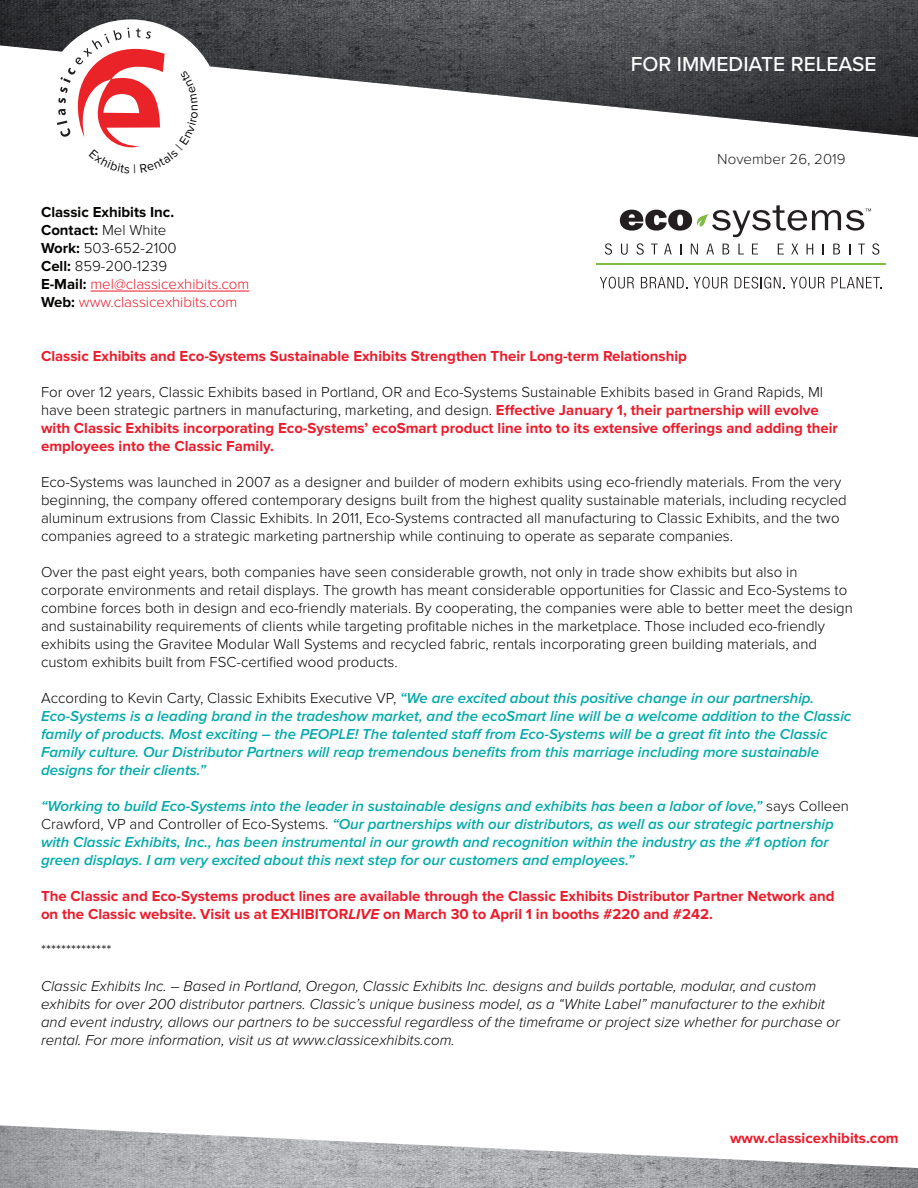
<style>
.page{position:relative;width:918px;height:1188px;background:#fff}
.page>*{position:absolute;margin:0;border:0;box-sizing:border-box;transform-origin:0 0}
.t1{font:500 21px "Proxima Nova";color:#fff}
.t2{font:300 15px/18px "Proxima Nova";color:#040503}
.t3{font:italic 600 15px/18px "Proxima Nova";color:#00a9ab}
.t4{font:700 15px/18px "Proxima Nova";color:#eb1c2c}
.t5{font:italic 300 15px/18px "Proxima Nova";color:#040503}
.t6{font:700 15px/18px "Proxima Nova";color:#040503}
.t7{font:300 15px "Proxima Nova";color:#231f20}
.s1{font-weight:300}
.s2{font-weight:300;color:#eb1c2c}
.s3{font-weight:300;color:#040503}
.s4{font-weight:300;font-style:normal;color:#040503}
.s5{font-style:italic}
</style>
<div class="page">
<img style="left:0;top:0;width:918px;height:137px">
<img style="left:0;top:1125px;width:918px;height:63px">
<div style="left:41px;top:19px;width:180px;height:180px;background:#fff;border-radius:50%"></div>
<hr style="left:90px;top:291px;width:159px;height:1px;background:#eb1c2c">
<svg style="left:605px;top:243px;width:7px;height:12px"></svg>
<svg style="left:621px;top:244px;width:7px;height:11px"></svg>
<svg style="left:636px;top:243px;width:8px;height:12px"></svg>
<svg style="left:651px;top:244px;width:7px;height:10px"></svg>
<svg style="left:664px;top:244px;width:8px;height:10px"></svg>
<svg style="left:691px;top:244px;width:7px;height:10px"></svg>
<svg style="left:706px;top:244px;width:8px;height:10px"></svg>
<svg style="left:723px;top:244px;width:6px;height:10px"></svg>
<svg style="left:738px;top:244px;width:6px;height:10px"></svg>
<svg style="left:752px;top:244px;width:6px;height:10px"></svg>
<svg style="left:778px;top:244px;width:6px;height:10px"></svg>
<svg style="left:791px;top:244px;width:7px;height:10px"></svg>
<svg style="left:807px;top:244px;width:6px;height:10px"></svg>
<svg style="left:833px;top:244px;width:7px;height:10px"></svg>
<svg style="left:858px;top:244px;width:7px;height:10px"></svg>
<svg style="left:872px;top:243px;width:7px;height:12px"></svg>
<hr style="left:596px;top:263px;width:290px;height:2px;background:#7dbd41">
<svg style="left:600px;top:277px;width:34px;height:12px"></svg>
<svg style="left:641px;top:277px;width:47px;height:11px"></svg>
<svg style="left:694px;top:277px;width:34px;height:12px"></svg>
<svg style="left:735px;top:277px;width:90px;height:12px"></svg>
<svg style="left:832px;top:277px;width:50px;height:11px"></svg>
<svg style="left:620px;top:205px;width:251px;height:32px"></svg>
<svg style="left:57px;top:28px;width:141px;height:120px"></svg>
<h1 class="t1" style="left:631px;top:48px;width:248px">FOR IMMEDIATE RELEASE</h1>
<p class="t6" style="left:41px;top:203px;width:210px">Classic Exhibits Inc.<br>Contact: <span class="s1">Mel White<br></span>Work: <span class="s1">503-652-2100<br></span>Cell: <span class="s1">859-200-1239<br></span>E-Mail: <span class="s2">mel@classicexhibits.com<br></span>Web: <span class="s2">www.classicexhibits.com</span></p>
<p class="t7" style="left:717px;top:151px;width:130px">November 26, 2019</p>
<p class="t4" style="left:41px;top:347px;width:647px">Classic Exhibits and Eco-Systems Sustainable Exhibits Strengthen Their Long-term Relationship</p>
<p class="t4" style="left:41px;top:383px;width:798px"><span class="s3">For over 12 years, Classic Exhibits based in Portland, OR and Eco-Systems Sustainable Exhibits based in Grand Rapids, MI have been strategic partners in manufacturing, marketing, and design.</span> Effective January 1, their partnership will evolve with Classic Exhibits incorporating Eco-Systems’ ecoSmart product line into to its extensive offerings and adding their employees into the Classic Family.</p>
<p class="t2" style="left:41px;top:473px;width:807px">Eco-Systems was launched in 2007 as a designer and builder of modern exhibits using eco-friendly materials. From the very beginning, the company offered contemporary designs built from the highest quality sustainable materials, including recycled aluminum extrusions from Classic Exhibits. In 2011, Eco-Systems contracted all manufacturing to Classic Exhibits, and the two companies agreed to a strategic marketing partnership while continuing to operate as separate companies.</p>
<p class="t2" style="left:41px;top:563px;width:813px">Over the past eight years, both companies have seen considerable growth, not only in trade show exhibits but also in corporate environments and retail displays. The growth has meant considerable opportunities for Classic and Eco-Systems to combine forces both in design and eco-friendly materials. By cooperating, the companies were able to better meet the design and sustainability requirements of clients while targeting profitable niches in the marketplace. Those included eco-friendly exhibits using the Gravitee Modular Wall Systems and recycled fabric, rentals incorporating green building materials, and custom exhibits built from FSC-certified wood products.</p>
<p class="t3" style="left:41px;top:689px;width:812px"><span class="s4">According to Kevin Carty, Classic Exhibits Executive VP,</span> “We are excited about this positive change in our partnership.<br>Eco-Systems is a leading brand in the tradeshow market, and the ecoSmart line will be a welcome addition to the Classic family of products. Most exciting – the PEOPLE! The talented staff from Eco-Systems will be a great fit into the Classic Family culture. Our Distributor Partners will reap tremendous benefits from this marriage including more sustainable designs for their clients.”</p>
<p class="t3" style="left:41px;top:797px;width:810px">“Working to build Eco-Systems into the leader in sustainable designs and exhibits has been a labor of love,” <span class="s4">says Colleen Crawford, VP and Controller of Eco-Systems.</span> “Our partnerships with our distributors, as well as our strategic partnership with Classic Exhibits, Inc., has been instrumental in our growth and recognition within the industry as the #1 option for green displays. I am very excited about this next step for our customers and employees.”</p>
<p class="t4" style="left:41px;top:887px;width:795px">The Classic and Eco-Systems product lines are available through the Classic Exhibits Distributor Partner Network and on the Classic website. Visit us at EXHIBITOR<span class="s5">LIVE</span> on March 30 to April 1 in booths #220 and #242.</p>
<p class="t2" style="left:41px;top:941px;width:72px">**************</p>
<p class="t5" style="left:41px;top:977px;width:800px">Classic Exhibits Inc. – Based in Portland, Oregon, Classic Exhibits Inc. designs and builds portable, modular, and custom exhibits for over 200 distributor partners. Classic’s unique business model, as a “White Label” manufacturer to the exhibit and event industry, allows our partners to be successful regardless of the timeframe or project size whether for purchase or rental. For more information, visit us at www.classicexhibits.com.</p>
<p class="t4" style="left:730px;top:1129px;width:170px">www.classicexhibits.com</p>
</div>
